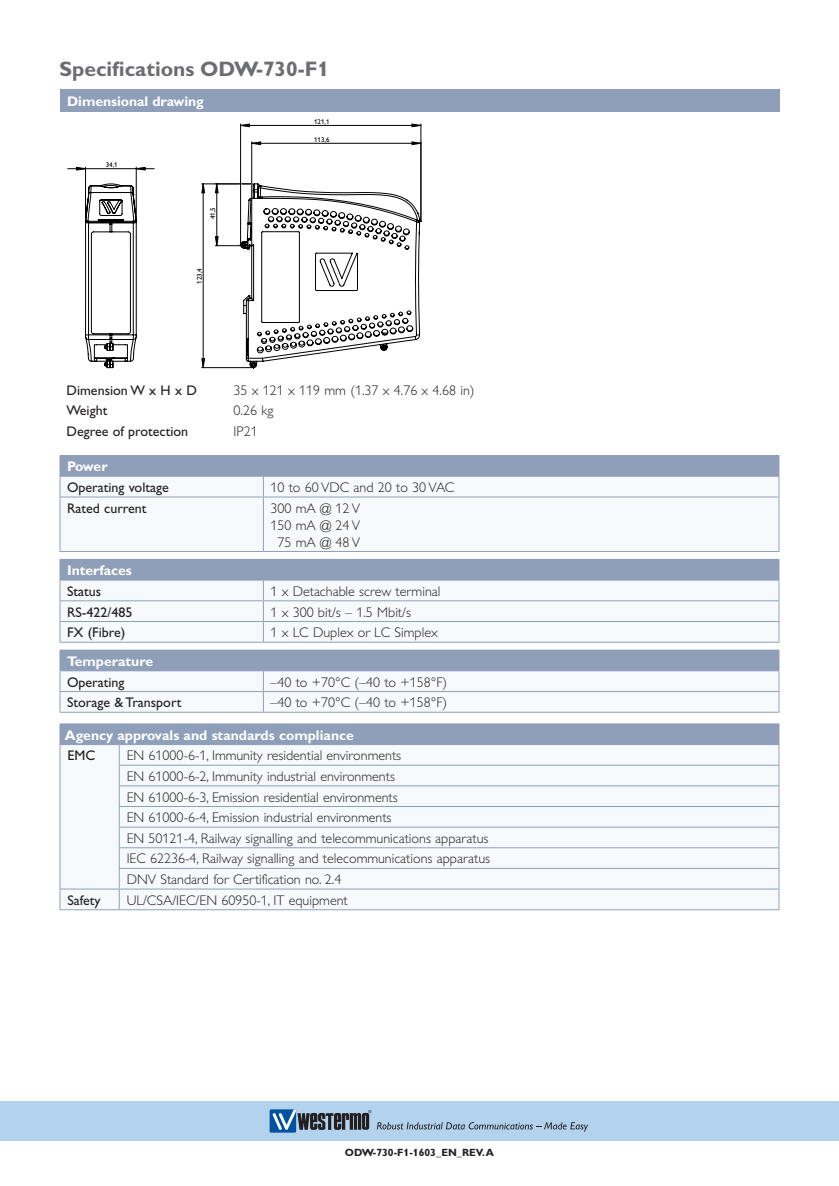
<style>
.page{position:relative;width:839px;height:1186px;background:#fff}
.page>*{position:absolute;margin:0;border:0;box-sizing:border-box;transform-origin:0 0}
.Rubbe_Specifications{font:700 21px "Gill Alt One Mod";color:#6c6d70}
.Bildtext{font:300 14px/17px "Gill Alt One Mod";color:#231f20;text-align:center}
.Bildtext-2{font:14px "Gill Alt One Mod";color:#231f20}
.Tabellrubrik{font:700 14px "Gill Alt One Mod";color:#fff}
.Bildtext-3{font:700 14px "Gill Alt One Mod";color:#fff}
.TekniskaDataRubriker{font:700 14px "Gill Alt One Mod";letter-spacing:-.005em;color:#fff}
.t1{font:700 10.5px "Gill Alt One Mod";color:#231f20}
.t2{font:7px "Gill Alt One Mod";color:#000}
</style>
<div class="page">
<div style="left:0;top:1101px;width:838px;height:40px;background:#b3d2ee"></div>
<div style="left:269px;top:1109px;width:27px;height:23px;background:#0153a1"></div>
<svg style="left:272px;top:1109px;width:99px;height:21px"></svg>
<svg style="left:377px;top:1122px;width:211px;height:9px"></svg>
<div style="left:60px;top:89px;width:719px;height:23px;background:#8f9fba"></div>
<div style="left:60px;top:455px;width:718px;height:21px;background:#8f9fba"></div>
<div style="left:61px;top:477px;width:717px;height:74px;background:#f6fafd"></div>
<hr style="left:263px;top:455px;width:516px;height:1px;background:#8f9fba">
<hr style="left:60px;top:476px;width:203px;height:1px;background:#8f9fba">
<svg style="left:60px;top:476px;width:1px;height:20px"></svg>
<hr style="left:263px;top:476px;width:516px;height:1px;background:#8f9fba">
<svg style="left:263px;top:477px;width:1px;height:19px"></svg>
<svg style="left:778px;top:456px;width:1px;height:40px"></svg>
<hr style="left:60px;top:496px;width:203px;height:1px;background:#8f9fba">
<hr style="left:60px;top:497px;width:1px;height:54px;background:#8f9fba">
<hr style="left:263px;top:496px;width:516px;height:1px;background:#8f9fba">
<hr style="left:263px;top:497px;width:1px;height:54px;background:#8f9fba">
<hr style="left:778px;top:497px;width:1px;height:54px;background:#8f9fba">
<hr style="left:60px;top:551px;width:203px;height:1px;background:#8f9fba">
<hr style="left:263px;top:551px;width:516px;height:1px;background:#8f9fba">
<div style="left:60px;top:559px;width:718px;height:21px;background:#8f9fba"></div>
<div style="left:61px;top:580px;width:717px;height:62px;background:#f6fafd"></div>
<hr style="left:263px;top:559px;width:516px;height:1px;background:#8f9fba">
<hr style="left:60px;top:600px;width:203px;height:1px;background:#8f9fba">
<hr style="left:263px;top:600px;width:516px;height:1px;background:#8f9fba">
<hr style="left:60px;top:621px;width:203px;height:1px;background:#8f9fba">
<svg style="left:60px;top:580px;width:1px;height:62px"></svg>
<hr style="left:263px;top:621px;width:516px;height:1px;background:#8f9fba">
<svg style="left:263px;top:580px;width:1px;height:62px"></svg>
<svg style="left:778px;top:560px;width:1px;height:82px"></svg>
<hr style="left:60px;top:642px;width:203px;height:1px;background:#8f9fba">
<hr style="left:263px;top:642px;width:516px;height:1px;background:#8f9fba">
<hr style="left:60px;top:649px;width:203px;height:1px;background:#8f9fba">
<hr style="left:263px;top:649px;width:516px;height:1px;background:#8f9fba">
<svg style="left:60px;top:650px;width:719px;height:62px"></svg>
<hr style="left:60px;top:712px;width:203px;height:1px;background:#8f9fba">
<hr style="left:263px;top:712px;width:516px;height:1px;background:#8f9fba">
<div style="left:60px;top:724px;width:718px;height:20px;background:#8f9fba"></div>
<div style="left:61px;top:745px;width:717px;height:164px;background:#f6fafd"></div>
<hr style="left:119px;top:765px;width:660px;height:1px;background:#8f9fba">
<hr style="left:119px;top:785px;width:660px;height:1px;background:#8f9fba">
<hr style="left:119px;top:806px;width:660px;height:1px;background:#8f9fba">
<hr style="left:119px;top:826px;width:660px;height:1px;background:#8f9fba">
<hr style="left:119px;top:847px;width:660px;height:1px;background:#8f9fba">
<hr style="left:119px;top:868px;width:660px;height:1px;background:#8f9fba">
<hr style="left:119px;top:888px;width:660px;height:1px;background:#8f9fba">
<hr style="left:119px;top:909px;width:660px;height:1px;background:#8f9fba">
<hr style="left:60px;top:723px;width:59px;height:1px;background:#8f9fba">
<hr style="left:119px;top:723px;width:660px;height:1px;background:#8f9fba">
<svg style="left:778px;top:724px;width:1px;height:185px"></svg>
<hr style="left:119px;top:744px;width:660px;height:1px;background:#8f9fba">
<hr style="left:60px;top:744px;width:59px;height:1px;background:#8f9fba">
<hr style="left:60px;top:888px;width:59px;height:1px;background:#8f9fba">
<svg style="left:60px;top:745px;width:1px;height:164px"></svg>
<hr style="left:60px;top:909px;width:59px;height:1px;background:#8f9fba">
<svg style="left:119px;top:745px;width:1px;height:164px"></svg>
<hr style="left:240px;top:124px;width:1px;height:119px;background:#000">
<hr style="left:420px;top:124px;width:1px;height:96px;background:#000">
<hr style="left:251px;top:142px;width:1px;height:102px;background:#000">
<hr style="left:136px;top:167px;width:1px;height:53px;background:#000">
<hr style="left:85px;top:167px;width:1px;height:53px;background:#000">
<svg style="left:240px;top:124px;width:181px;height:3px"></svg>
<svg style="left:251px;top:142px;width:170px;height:3px"></svg>
<svg style="left:68px;top:167px;width:86px;height:3px"></svg>
<svg style="left:85px;top:184px;width:52px;height:184px"></svg>
<svg style="left:201px;top:183px;width:220px;height:186px"></svg>
<p class="Rubbe_Specifications" style="left:60px;top:57px;width:271px">Specifications ODW-730-F1</p>
<p class="TekniskaDataRubriker" style="left:67px;top:93px;width:138px">Dimensional drawing</p>
<p class="t2" style="left:314px;top:118px;width:17px">121,1</p>
<p class="t2" style="left:106px;top:161px;width:13px">34,1</p>
<p class="t2" style="left:209px;top:219px;width:13px;rotate:-90deg">41,5</p>
<p class="t2" style="left:195px;top:283px;width:17px;rotate:-90deg">123,4</p>
<p class="t2" style="left:314px;top:136px;width:17px">113,6</p>
<p class="Bildtext-2" style="left:67px;top:382px;width:132px">Dimension W x H x D</p>
<p class="Bildtext" style="left:233px;top:381px;width:242px">35 x 121 x 119 mm (1.37 x 4.76 x 4.68 in)</p>
<p class="Bildtext-2" style="left:67px;top:403px;width:42px">Weight</p>
<p class="Bildtext" style="left:233px;top:402px;width:41px">0.26 kg</p>
<p class="Bildtext-2" style="left:67px;top:423px;width:123px">Degree of protection</p>
<p class="Bildtext" style="left:233px;top:423px;width:26px">IP21</p>
<p class="Bildtext-3" style="left:67px;top:459px;width:42px">Power</p>
<p class="Bildtext-2" style="left:67px;top:480px;width:103px">Operating voltage</p>
<p class="Bildtext" style="left:270px;top:479px;width:185px">10 to 60 VDC and 20 to 30 VAC</p>
<p class="Bildtext-2" style="left:67px;top:500px;width:81px">Rated current</p>
<p class="Bildtext" style="left:270px;top:499px;width:91px">300 mA @ 12 V<br>150 mA @ 24 V<br>75 mA @ 48 V</p>
<p class="Bildtext-3" style="left:67px;top:562px;width:66px">Interfaces</p>
<p class="Bildtext-2" style="left:67px;top:583px;width:36px">Status</p>
<p class="Bildtext" style="left:270px;top:583px;width:171px">1 x Detachable screw terminal</p>
<p class="Bildtext-2" style="left:67px;top:604px;width:67px">RS-422/485</p>
<p class="Bildtext" style="left:270px;top:603px;width:142px">1 x 300 bit/s – 1.5 Mbit/s</p>
<p class="Bildtext-2" style="left:67px;top:625px;width:60px">FX (Fibre)</p>
<p class="Bildtext" style="left:270px;top:624px;width:169px">1 x LC Duplex or LC Simplex</p>
<p class="Bildtext-3" style="left:67px;top:653px;width:88px">Temperature</p>
<p class="Bildtext-2" style="left:67px;top:674px;width:59px">Operating</p>
<p class="Bildtext" style="left:270px;top:673px;width:178px">–40 to +70°C (–40 to +158°F)</p>
<p class="Bildtext-2" style="left:67px;top:695px;width:116px">Storage &amp; Transport</p>
<p class="Bildtext" style="left:270px;top:694px;width:178px">–40 to +70°C (–40 to +158°F)</p>
<p class="Tabellrubrik" style="left:65px;top:727px;width:290px">Agency approvals and standards compliance</p>
<p class="Bildtext-2" style="left:67px;top:748px;width:29px">EMC</p>
<p class="Bildtext" style="left:127px;top:747px;width:276px">EN 61000-6-1, Immunity residential environments</p>
<p class="Bildtext" style="left:127px;top:768px;width:270px">EN 61000-6-2, Immunity industrial environments</p>
<p class="Bildtext" style="left:127px;top:788px;width:272px">EN 61000-6-3, Emission residential environments</p>
<p class="Bildtext" style="left:127px;top:809px;width:266px">EN 61000-6-4, Emission industrial environments</p>
<p class="Bildtext" style="left:127px;top:829px;width:363px">EN 50121-4, Railway signalling and telecommunications apparatus</p>
<p class="Bildtext" style="left:127px;top:850px;width:365px">IEC 62236-4, Railway signalling and telecommunications apparatus</p>
<p class="Bildtext" style="left:127px;top:871px;width:216px">DNV Standard for Certification no. 2.4</p>
<p class="Bildtext-2" style="left:67px;top:892px;width:35px">Safety</p>
<p class="Bildtext" style="left:127px;top:891px;width:223px">UL/CSA/IEC/EN 60950-1, IT equipment</p>
<p class="t1" style="left:345px;top:1146px;width:150px">ODW-730-F1-1603_EN_REV. A</p>
</div>
